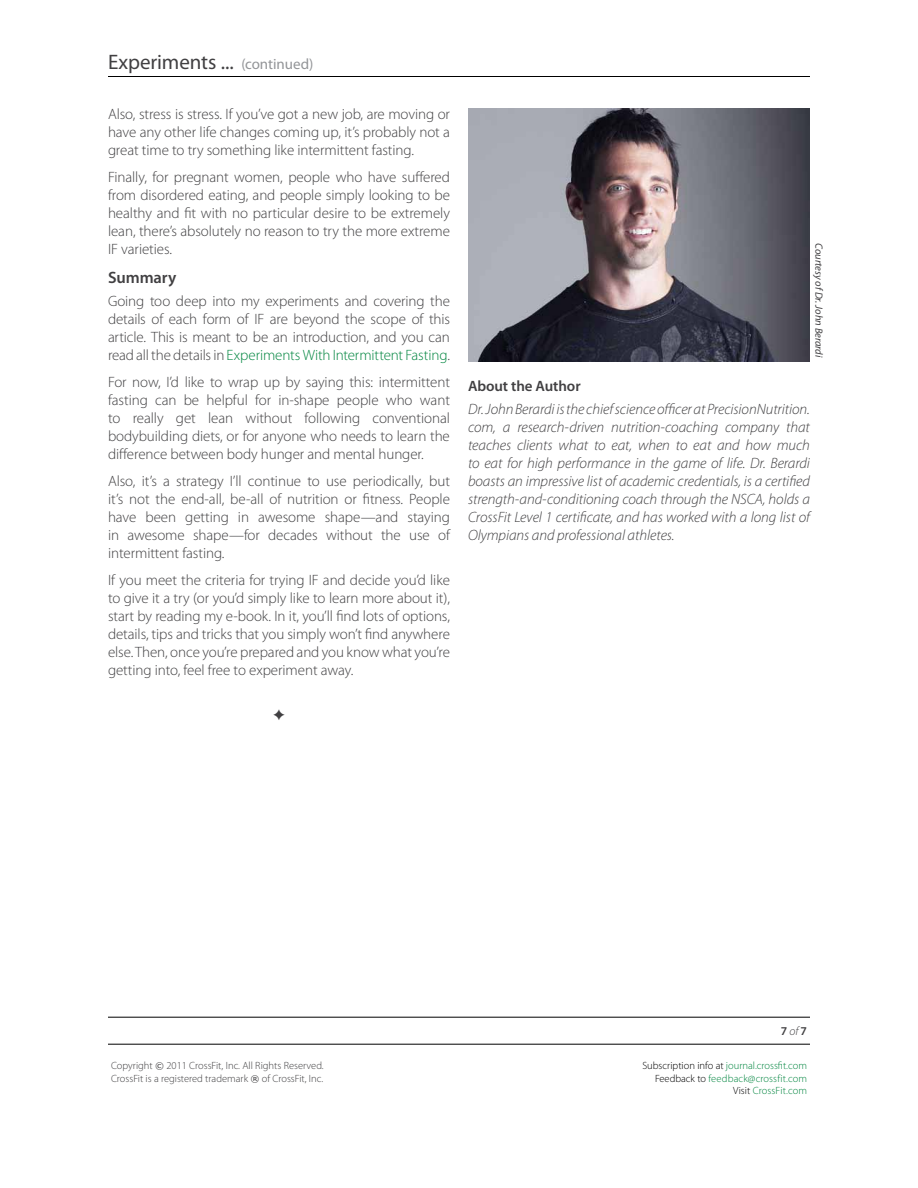
<style>
.page{position:relative;width:918px;height:1188px;background:#fff}
.page>*{position:absolute;margin:0;border:0;box-sizing:border-box;transform-origin:0 0}
.t1{font:21px "Myriad Pro";letter-spacing:-.005em;color:#414042}
.t2{font:600 16.5px "Myriad Pro";letter-spacing:-.005em;color:#414042}
.t3{font:300 15px/18px "Myriad Pro";letter-spacing:-.005em;color:#414042;text-align:justify}
.t4{font:italic 300 15px/18px "Myriad Pro";letter-spacing:-.005em;color:#414042;text-align:justify}
.t5{font:600 15px "Myriad Pro";letter-spacing:-.005em;color:#414042}
.t6{font:600 12px "Myriad Pro";color:#414042}
.t7{font:300 10.5px/12.6px "Myriad Pro";color:#414042}
.t8{font:300 10.5px/12.6px "Myriad Pro";color:#00853f;text-align:right}
.t9{font:italic 10.5px "Myriad Pro";letter-spacing:-.005em;color:#414042}
.s1{font-size:15px;color:#939598}
.s2{color:#00853f}
.s3{font-weight:300;font-style:italic}
.s4{font-family:"Verdana";font-weight:400;font-size:9px}
.s5{color:#000}
</style>
<div class="page">
<hr style="left:108px;top:76px;width:702px;height:1px;background:#000">
<hr style="left:108px;top:1017px;width:702px;height:1px;background:#000">
<hr style="left:108px;top:1044px;width:702px;height:1px;background:#000">
<img style="left:468px;top:108px;width:342px;height:253px">
<h1 class="t1" style="left:108px;top:50px;width:207px">Experiments ... <span class="s1">(continued)</span></h1>
<p class="t3" style="left:108px;top:106px;width:344px">Also, stress is stress. If you’ve got a new job, are moving or have any other life changes coming up, it’s probably not a great time to try something like intermittent fasting.</p>
<p class="t3" style="left:108px;top:169px;width:344px">Finally, for pregnant women, people who have suffered from disordered eating, and people simply looking to be healthy and fit with no particular desire to be extremely lean, there’s absolutely no reason to try the more extreme IF varieties.</p>
<p class="t2" style="left:108px;top:268px;width:70px">Summary</p>
<p class="t3" style="left:108px;top:292px;width:344px">Going too deep into my experiments and covering the details of each form of IF are beyond the scope of this article. This is meant to be an introduction, and you can read all the details in <span class="s2">Experiments With Intermittent Fasting</span>.</p>
<p class="t3" style="left:108px;top:373px;width:343px">For now, I’d like to wrap up by saying this: intermittent fasting can be helpful for in-shape people who want to really get lean without following conventional bodybuilding diets, or for anyone who needs to learn the difference between body hunger and mental hunger.</p>
<p class="t3" style="left:108px;top:472px;width:344px">Also, it’s a strategy I’ll continue to use periodically, but it’s not the end-all, be-all of nutrition or fitness. People have been getting in awesome shape—and staying in awesome shape—for decades without the use of intermittent fasting.</p>
<p class="t3" style="left:108px;top:571px;width:344px">If you meet the criteria for trying IF and decide you’d like to give it a try (or you’d simply like to learn more about it), start by reading my e-book. In it, you’ll find lots of options, details, tips and tricks that you simply won’t find anywhere else. Then, once you’re prepared and you know what you’re getting into, feel free to experiment away.</p>
<p class="t9" style="left:825px;top:243px;width:116px;rotate:90deg">Courtesy of Dr. John Berardi</p>
<p class="t5" style="left:468px;top:378px;width:114px">About the Author</p>
<p class="t4" style="left:468px;top:400px;width:344px">Dr. John Berardi is the chief science officer at PrecisionNutrition. com, a research-driven nutrition-coaching company that teaches clients what to eat, when to eat and how much to eat for high performance in the game of life. Dr. Berardi boasts an impressive list of academic credentials, is a certified strength-and-conditioning coach through the NSCA, holds a CrossFit Level 1 certificate, and has worked with a long list of Olympians and professional athletes.</p>
<p class="t6" style="left:781px;top:1024px;width:28px">7 <span class="s3">of</span> 7</p>
<p class="t7" style="left:111px;top:1060px;width:214px">Copyright <span class="s4">©</span> 2011 CrossFit, Inc. All Rights Reserved.<br>CrossFit is a registered trademark <span class="s4">®</span> of CrossFit, Inc.</p>
<p class="t8" style="left:642px;top:1060px;width:166px"><span class="s5">Subscription info at</span> journal.crossfit.com<br><span class="s5">Feedback to</span> feedback@crossfit.com<br><span class="s5">Visit</span> CrossFit.com</p>
</div>
